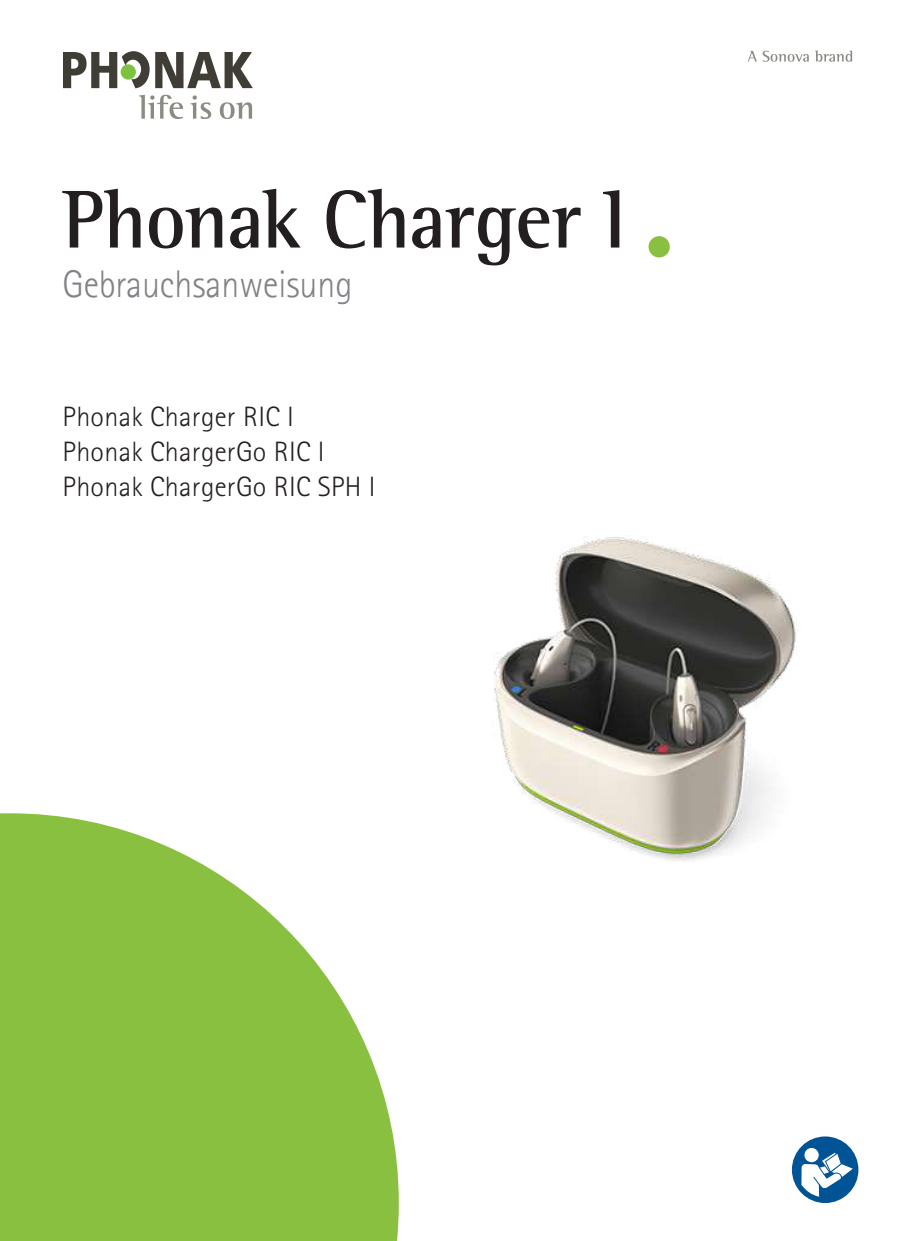
<style>
.page{position:relative;width:913px;height:1241px;background:#fff}
.page>*{position:absolute;margin:0;border:0;box-sizing:border-box;transform-origin:0 0}
.t1{font:700 84px "Rotis Semifor Phonak";letter-spacing:-.005em;color:#231f20;scale:.93 1}
.t2{font:300 38.5px "Rotis Sansfor Phonak";color:#808285;scale:.93 1}
.t3{font:300 28px/35px "Rotis Sans Serif Pro";letter-spacing:.01em;color:#231f20}
</style>
<div class="page">
<svg style="left:63px;top:51px;width:190px;height:37px"></svg>
<svg style="left:139px;top:95px;width:44px;height:24px"></svg>
<svg style="left:190px;top:95px;width:21px;height:24px"></svg>
<svg style="left:220px;top:102px;width:32px;height:17px"></svg>
<div style="left:648px;top:236px;width:22px;height:21px;background:#8ac03f;border-radius:50%"></div>
<svg style="left:748px;top:51px;width:61px;height:11px"></svg>
<svg style="left:815px;top:50px;width:37px;height:12px"></svg>
<img style="left:492px;top:536px;width:306px;height:325px">
<svg style="left:0;top:813px;width:399px;height:427px;fill:#8ac03f"></svg>
<div style="left:792px;top:1136px;width:66px;height:66px;background:#005495;border-radius:50%"></div>
<svg style="left:804px;top:1147px;width:15px;height:14px"></svg>
<svg style="left:801px;top:1150px;width:54px;height:46px"></svg>
<h1 class="t1" style="left:63px;top:189px;width:608px">Phonak Charger I</h1>
<h2 class="t2" style="left:63px;top:269px;width:313px">Gebrauchsanweisung</h2>
<p class="t3" style="left:63px;top:399px;width:314px">Phonak Charger RIC I<br>Phonak ChargerGo RIC I<br>Phonak ChargerGo RIC SPH I</p>
</div>
